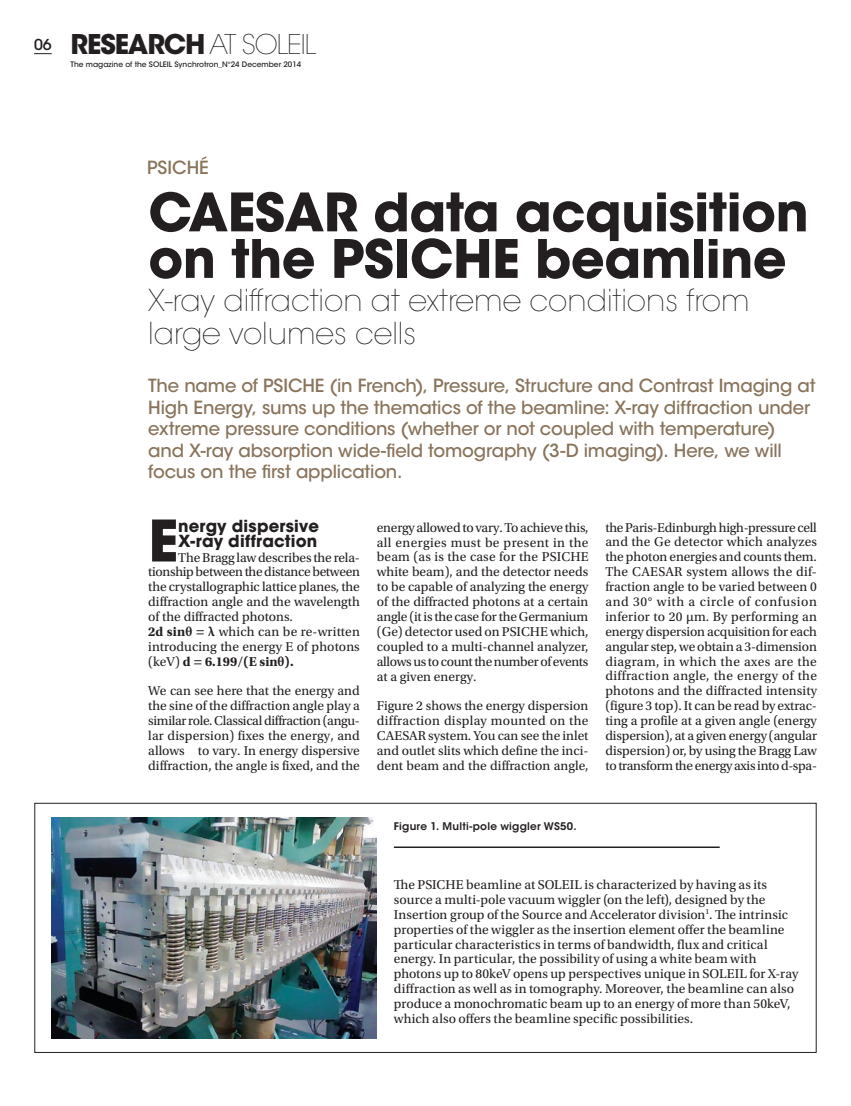
<style>
.page{position:relative;width:851px;height:1106px;background:#fff}
.page>*{position:absolute;margin:0;border:0;box-sizing:border-box;transform-origin:0 0}
.t1{font:700 56.7px "ITC Avant Garde Std";color:#231f20}
.t2{font:700 52.5px/46.5px "ITC Avant Garde Std";letter-spacing:-.01em;color:#231f20}
.t3{font:200 30px/33px "ITC Avant Garde Std";color:#231f20}
.t4{font:700 27px "ITC Avant Garde Std";letter-spacing:-.04em;color:#231f20}
.t5{font:500 18px/21.6px "ITC Avant Garde Std";letter-spacing:-.01em;color:#89735b}
.t6{font:700 16.5px/14.9px "ITC Avant Garde Std";letter-spacing:.015em;color:#231f20}
.t7{font:13.5px/14.9px "Utopia Std";color:#231f20;text-align:justify}
.t8{font:600 10.5px "ITC Avant Garde Std";letter-spacing:.025em;color:#231f20}
.t9{font:500 7.5px "ITC Avant Garde Std";color:#231f20}
.s1{font-weight:500;font-size:15px}
.s2{font-weight:200}
.s3{font-weight:700}
.s4{font-family:"Minion Pro";font-weight:700}
</style>
<div class="page">
<svg style="left:34px;top:53px;width:18px;height:1px"></svg>
<img style="left:51px;top:818px;width:326px;height:220px">
<hr style="left:394px;top:846px;width:325px;height:2px;background:#231f20">
<div style="left:34px;top:803px;width:782px;height:249px;border:1px solid #231f20"></div>
<h3 class="t4" style="left:34px;top:27px;width:221px"><span class="s1">06</span> research <span class="s2">at soleil</span></h3>
<p class="t9" style="left:71px;top:59px;width:232px">The magazine of the Soleil Synchrotron_N°24 December 2014</p>
<h3 class="t5" style="left:147px;top:157px;width:63px">psiché</h3>
<h2 class="t2" style="left:148px;top:188px;width:36px">CAESAR</h2>
<h2 class="t2" style="left:148px;top:188px;width:661px;text-indent:225px">data acquisition on the PSICHE</h2>
<h2 class="t2" style="left:535px;top:235px;width:253px">beamline</h2>
<h3 class="t3" style="left:148px;top:284px;width:602px">X-ray diffraction at extreme conditions from large volumes cells</h3>
<p class="t5" style="left:148px;top:375px;width:668px">The name of PSICH E (in French), Pressure, Structure and Contrast Imaging at High Energy, sums up the thematics of the beamline: X-ray diffraction under extreme pressure conditions (whether or not coupled with temperature) and X-ray absorption wide-field tomography (3-D imaging). Here, we will focus on the first application.</p>
<h1 class="t1" style="left:148px;top:504px;width:25px">E</h1>
<p class="t6" style="left:178px;top:518px;width:142px">nergy dispersive<br>X-ray diffraction</p>
<p class="t7" style="left:148px;top:550px;width:213px;text-align:left;text-indent:30px">The Bragg law describes the rela&shy;tionship between the distance between the crystallographic lattice planes, the diffraction angle and the wavelength of the diffracted photons.<br><span class="s3">2d sin</span><span class="s4">θ</span> <span class="s3">=</span> <span class="s4">λ</span> which can be re-written introducing the energy E of photons (keV) <span class="s3">d = 6.199/(E sin</span><span class="s4">θ</span><span class="s3">).</span></p>
<p class="t7" style="left:148px;top:684px;width:213px">We can see here that the energy and the sine of the diffraction angle play a similar role. Classical diffraction (angu&shy;lar dispersion) fixes the energy, and allows Θ to vary. In energy dispersive diffraction, the angle is fixed, and the</p>
<p class="t7" style="left:377px;top:520px;width:213px">energy allowed to vary. To achieve this, all energies must be present in the beam (as is the case for the PSICHE white beam), and the detector needs to be capable of analyzing the energy of the diffracted photons at a certain angle (it is the case for the Germanium (Ge) detector used on PSICHE which, coupled to a multi-channel analyzer, allows us to count the number of events at a given energy.</p>
<p class="t7" style="left:377px;top:698px;width:213px">Figure 2 shows the energy dispersion diffraction display mounted on the CAESAR system. You can see the inlet and outlet slits which define the inci&shy;dent beam and the diffraction angle,</p>
<p class="t7" style="left:605px;top:520px;width:213px">the Paris-Edinburgh high-pressure cell and the Ge detector which analyzes the photon energies and counts them.<br>The CAESAR system allows the dif&shy;fraction angle to be varied between 0 and 30° with a circle of confusion inferior to 20 µm. By performing an energy dispersion acquisition for each angular step, we obtain a 3-dimension diagram, in which the axes are the diffraction angle, the energy of the photons and the diffracted intensity (figure 3 top). It can be read by extrac&shy;ting a profile at a given angle (energy dispersion), at a given energy (angular dispersion) or, by using the Bragg Law to transform the energy axis into d-spa-</p>
<p class="t8" style="left:394px;top:819px;width:184px">Figure 1. Multi-pole wiggler WS50.</p>
<p class="t7" style="left:394px;top:877px;width:406px;text-align:left">The PSICHE beamline at SOLEIL is characterized by having as its source a multi-pole vacuum wiggler (on the left), designed by the Insertion group of the Source and Accelerator division<sup>1</sup>. The intrinsic properties of the wiggler as the insertion element offer the beamline particular characteristics in terms of bandwidth, flux and critical energy. In particular, the possibility of using a white beam with photons up to 80keV opens up perspectives unique in SOLEIL for X-ray diffraction as well as in tomography. Moreover, the beamline can also produce a monochromatic beam up to an energy of more than 50keV, which also offers the beamline specific possibilities.</p>
</div>
